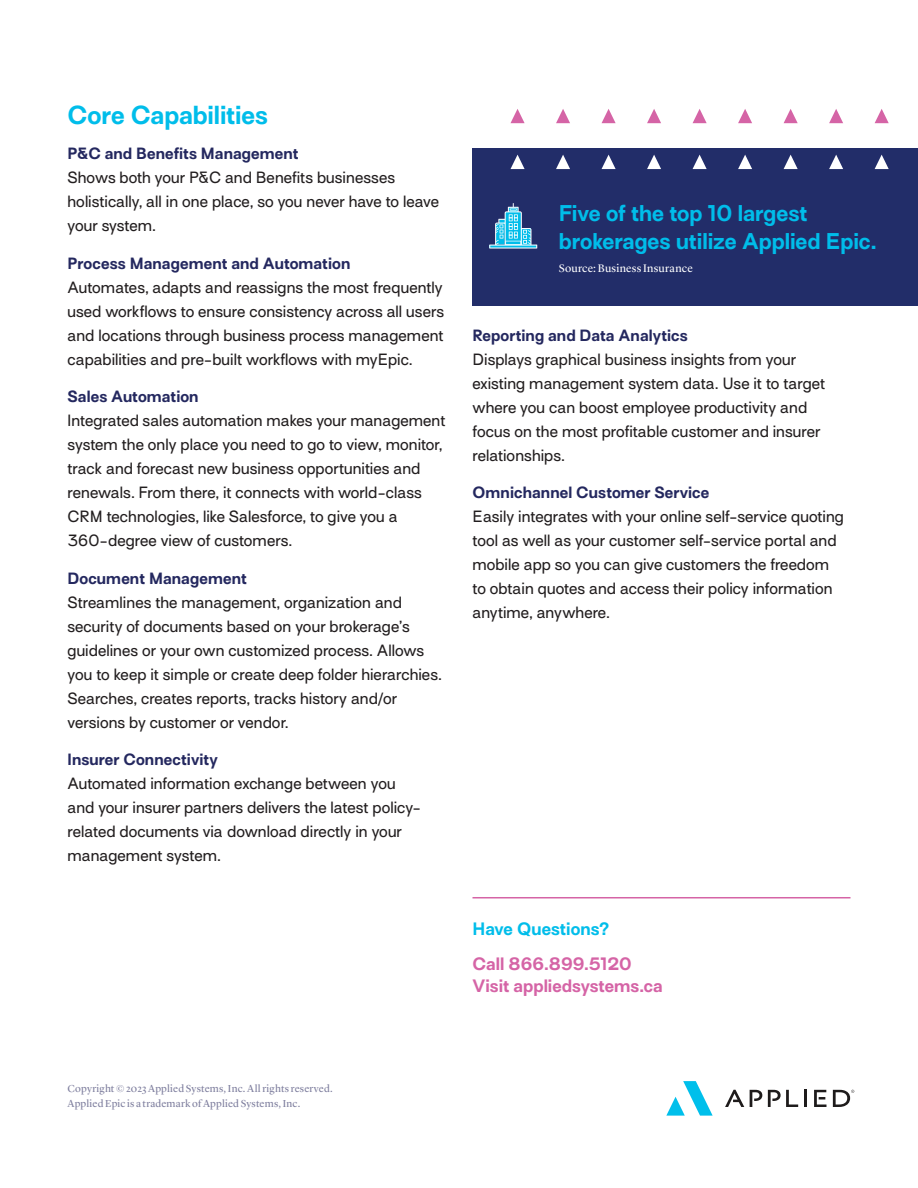
<style>
.page{position:relative;width:918px;height:1188px;background:#fff}
.page>*{position:absolute;margin:0;border:0;box-sizing:border-box;transform-origin:0 0}
.Doc_-_Headline{font:700 24px "Surt";letter-spacing:-.005em;color:#00bdea}
.Sidebar_-_Callout{font:700 21px/27.6px "Surt";letter-spacing:-.005em;color:#00bdea}
.Paragraph_-_Header{font:700 16.5px "Surt";color:#d564a6}
.Paragraph_-_Header-2{font:700 16.5px "Surt";color:#00bdea}
._2023_CC_Body{font:15px/24px "Surt";color:#221e1f}
._2023_CC_Head{font:700 15px "Surt";letter-spacing:.005em;color:#24285f}
.Disclaimer{font:11.4px "Lyon Display";letter-spacing:.02em;color:#fff}
.Disclaimer-2{font:10.5px/15px "Lyon Display";letter-spacing:.02em;color:#7d7d9d}
</style>
<div class="page">
<div style="left:472px;top:148px;width:446px;height:158px;background:#222d69"></div>
<svg style="left:666px;top:1081px;width:47px;height:35px"></svg>
<hr style="left:804px;top:1090px;width:3px;height:17px;background:#1e1b1b">
<svg style="left:725px;top:1090px;width:19px;height:17px"></svg>
<svg style="left:768px;top:1090px;width:30px;height:17px"></svg>
<svg style="left:750px;top:1090px;width:12px;height:17px"></svg>
<svg style="left:814px;top:1090px;width:12px;height:17px"></svg>
<svg style="left:833px;top:1090px;width:21px;height:17px"></svg>
<hr style="left:472px;top:897px;width:378px;height:1px;background:#d564a6">
<svg style="left:875px;top:109px;width:14px;height:14px"></svg>
<svg style="left:875px;top:155px;width:14px;height:14px"></svg>
<svg style="left:829px;top:109px;width:14px;height:14px"></svg>
<svg style="left:829px;top:155px;width:14px;height:14px"></svg>
<svg style="left:784px;top:109px;width:14px;height:14px"></svg>
<svg style="left:784px;top:155px;width:14px;height:14px"></svg>
<svg style="left:738px;top:109px;width:14px;height:14px"></svg>
<svg style="left:738px;top:155px;width:14px;height:14px"></svg>
<svg style="left:693px;top:109px;width:14px;height:14px"></svg>
<svg style="left:693px;top:155px;width:14px;height:14px"></svg>
<svg style="left:647px;top:109px;width:14px;height:14px"></svg>
<svg style="left:647px;top:155px;width:14px;height:14px"></svg>
<svg style="left:602px;top:109px;width:14px;height:14px"></svg>
<svg style="left:602px;top:155px;width:14px;height:14px"></svg>
<svg style="left:556px;top:109px;width:14px;height:14px"></svg>
<svg style="left:556px;top:155px;width:14px;height:14px"></svg>
<svg style="left:511px;top:109px;width:14px;height:14px"></svg>
<svg style="left:511px;top:155px;width:14px;height:14px"></svg>
<svg style="left:489px;top:203px;width:48px;height:46px"></svg>
<p class="Doc_-_Headline" style="left:68px;top:99px;width:202px">Core Capabilities</p>
<p class="_2023_CC_Head" style="left:68px;top:144px;width:233px">P&amp;C and Benefits Management</p>
<p class="_2023_CC_Body" style="left:68px;top:167px;width:373px">Shows both your P&amp;C and Benefits businesses holistically, all in one place, so you never have to leave your system.</p>
<p class="_2023_CC_Head" style="left:68px;top:254px;width:284px">Process Management and Automation</p>
<p class="_2023_CC_Body" style="left:68px;top:277px;width:378px;text-align:justify">Automates, adapts and reassigns the most frequently used workflows to ensure consistency across all users and locations through business process management capabilities and pre-built workflows with myEpic.</p>
<p class="_2023_CC_Head" style="left:68px;top:387px;width:133px">Sales Automation</p>
<p class="_2023_CC_Body" style="left:68px;top:410px;width:379px">Integrated sales automation makes your management system the only place you need to go to view, monitor, track and forecast new business opportunities and renewals. From there, it connects with world-class CRM technologies, like Salesforce, to give you a 360-degree view of customers.</p>
<p class="_2023_CC_Head" style="left:68px;top:569px;width:181px">Document Management</p>
<p class="_2023_CC_Body" style="left:68px;top:592px;width:376px">Streamlines the management, organization and security of documents based on your brokerage’s guidelines or your own customized process. Allows you to keep it simple or create deep folder hierarchies.<br>Searches, creates reports, tracks history and/or versions by customer or vendor.</p>
<p class="_2023_CC_Head" style="left:68px;top:750px;width:152px">Insurer Connectivity</p>
<p class="_2023_CC_Body" style="left:68px;top:773px;width:355px">Automated information exchange between you and your insurer partners delivers the latest policy&shy;related documents via download directly in your management system.</p>
<p class="Sidebar_-_Callout" style="left:559px;top:202px;width:319px">Five of the top 10 largest brokerages utilize Applied Epic.</p>
<p class="Disclaimer" style="left:559px;top:260px;width:135px">Source: Business Insurance</p>
<p class="_2023_CC_Head" style="left:472px;top:326px;width:217px">Reporting and Data Analytics</p>
<p class="_2023_CC_Body" style="left:472px;top:349px;width:354px">Displays graphical business insights from your existing management system data. Use it to target where you can boost employee productivity and focus on the most profitable customer and insurer relationships.</p>
<p class="_2023_CC_Head" style="left:472px;top:483px;width:238px">Omnichannel Customer Service</p>
<p class="_2023_CC_Body" style="left:472px;top:506px;width:373px">Easily integrates with your online self-service quoting tool as well as your customer self-service portal and mobile app so you can give customers the freedom to obtain quotes and access their policy information anytime, anywhere.</p>
<p class="Paragraph_-_Header-2" style="left:472px;top:919px;width:138px">Have Questions?</p>
<p class="Paragraph_-_Header" style="left:472px;top:954px;width:161px">Call 866.899.5120</p>
<p class="Paragraph_-_Header" style="left:472px;top:976px;width:192px">Visit appliedsystems.ca</p>
<p class="Disclaimer-2" style="left:68px;top:1080px;width:267px">Copyright © 2023 Applied Systems, Inc. All rights reserved.<br>Applied Epic is a trademark of Applied Systems, Inc.</p>
</div>
